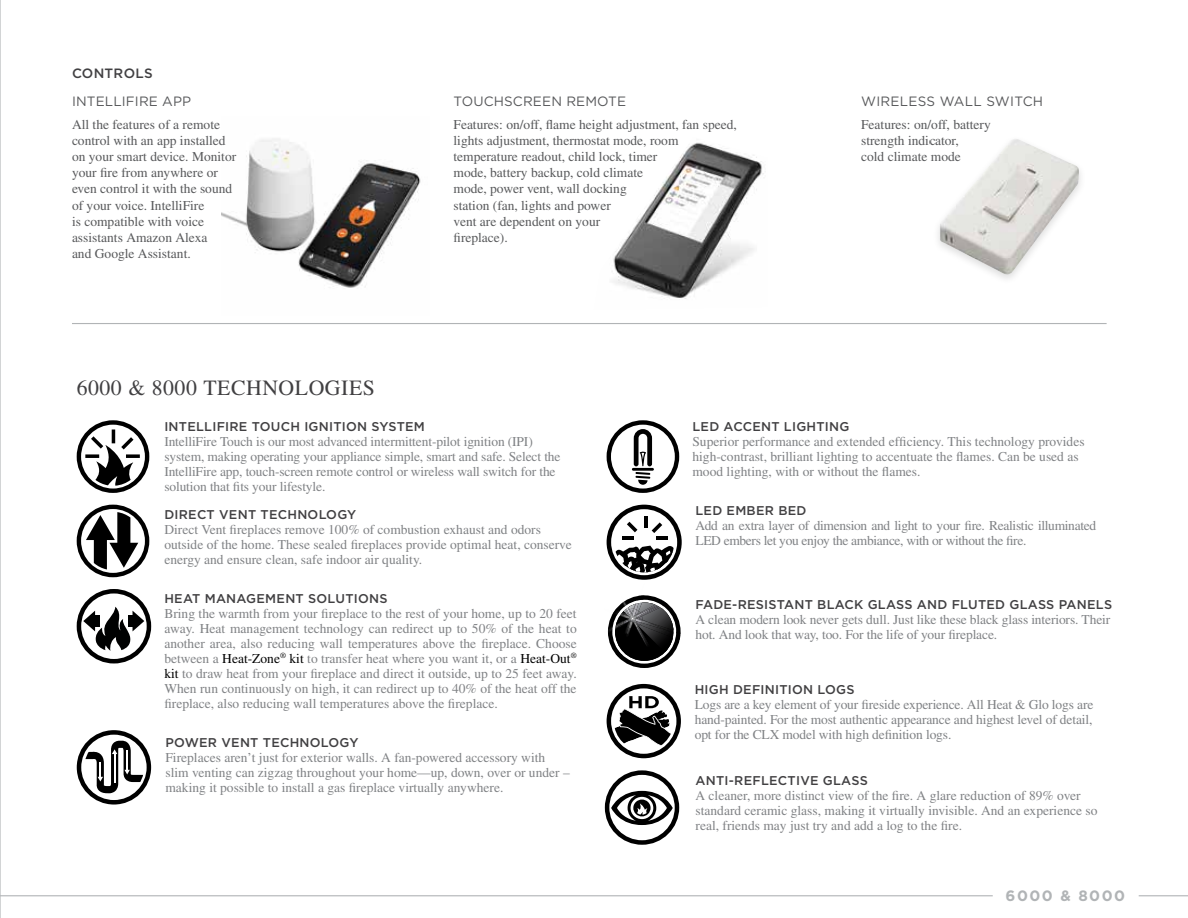
<style>
.page{position:relative;width:1188px;height:918px;background:#fff}
.page>*{position:absolute;margin:0;border:0;box-sizing:border-box;transform-origin:0 0}
.t1{font:21.75px "Times";letter-spacing:.025em;color:#414042}
.t2{font:700 15px "Gotham";letter-spacing:.1em;color:#b1b4b6}
.t3{font:13.5px/15px "Times";color:#808285}
.t4{font:13.5px/16.2px "Times";color:#58595b}
.t5{font:13.5px/15px "Times";letter-spacing:-.025em;color:#808285}
.t6{font:13.5px "Gotham";letter-spacing:.01em;color:#58595b}
.t7{font:500 13.5px "Gotham";letter-spacing:.02em;color:#414042}
.t8{font:500 12.75px "Gotham";letter-spacing:.02em;color:#414042}
.s1{color:#000}
</style>
<div class="page">
<hr style="left:1139px;top:895px;width:49px;height:1px;background:#b1b4b6">
<hr style="left:0;top:0;width:1px;height:918px;background:#b1b4b6">
<hr style="left:0;top:895px;width:993px;height:1px;background:#b1b4b6">
<img style="left:613px;top:142px;width:151px;height:157px">
<img style="left:222px;top:138px;width:199px;height:150px">
<hr style="left:72px;top:323px;width:1035px;height:1px;background:#b1b4b6">
<div style="left:77px;top:420px;width:72px;height:73px;border:4px solid #000;border-radius:50%"></div>
<svg style="left:82px;top:426px;width:61px;height:60px"></svg>
<div style="left:77px;top:505px;width:72px;height:72px;border:4px solid #000;border-radius:50%"></div>
<svg style="left:86px;top:512px;width:52px;height:57px"></svg>
<div style="left:77px;top:589px;width:74px;height:74px;border:4px solid #000;border-radius:50%"></div>
<svg style="left:83px;top:607px;width:61px;height:44px"></svg>
<svg style="left:77px;top:730px;width:74px;height:75px"></svg>
<div style="left:607px;top:420px;width:72px;height:73px;border:4px solid #000;border-radius:50%"></div>
<svg style="left:635px;top:472px;width:15px;height:13px"></svg>
<hr style="left:632px;top:468px;width:22px;height:3px;background:#000">
<svg style="left:634px;top:429px;width:18px;height:37px"></svg>
<svg style="left:606px;top:505px;width:76px;height:163px"></svg>
<svg style="left:607px;top:684px;width:74px;height:74px"></svg>
<div style="left:605px;top:770px;width:74px;height:75px;border:4px solid #000;border-radius:50%"></div>
<svg style="left:611px;top:791px;width:62px;height:34px"></svg>
<img style="left:940px;top:139px;width:139px;height:136px">
<p class="t7" style="left:72px;top:66px;width:82px">CONTROLS</p>
<p class="t6" style="left:72px;top:93px;width:121px">INTELLIFIRE APP</p>
<p class="t4" style="left:72px;top:116px;width:166px">All the features of a remote control with an app installed on your smart device. Monitor your fire from anywhere or even control it with the sound of your voice. IntelliFire<br>is compatible with voice assistants Amazon Alexa<br>and Google Assistant.</p>
<p class="t6" style="left:454px;top:93px;width:174px">TOUCHSCREEN REMOTE</p>
<p class="t4" style="left:454px;top:116px;width:285px">Features: on/off, flame height adjustment, fan speed, lights adjustment, thermostat mode, room temperature readout, child lock, timer<br>mode, battery backup, cold climate<br>mode, power vent, wall docking<br>station (fan, lights and power<br>vent are dependent on your<br>fireplace).</p>
<p class="t6" style="left:861px;top:93px;width:184px">WIRELESS WALL SWITCH</p>
<p class="t4" style="left:861px;top:116px;width:131px">Features: on/off, battery strength indicator,<br>cold climate mode</p>
<h1 class="t1" style="left:77px;top:376px;width:300px">6000 &amp; 8000 TECHNOLOGIES</h1>
<p class="t8" style="left:164px;top:419px;width:262px">INTELLIFIRE TOUCH IGNITION SYSTEM</p>
<p class="t3" style="left:164px;top:434px;width:398px">IntelliFire Touch is our most advanced intermittent-pilot ignition (IPI) system, making operating your appliance simple, smart and safe. Select the IntelliFire app, touch-screen remote control or wireless wall switch for the solution that fits your lifestyle.</p>
<p class="t8" style="left:164px;top:508px;width:193px">DIRECT VENT TECHNOLOGY</p>
<p class="t3" style="left:164px;top:522px;width:409px">Direct Vent fireplaces remove 100% of combustion exhaust and odors outside of the home. These sealed fireplaces provide optimal heat, conserve energy and ensure clean, safe indoor air quality.</p>
<p class="t8" style="left:164px;top:591px;width:225px">HEAT MANAGEMENT SOLUTIONS</p>
<p class="t3" style="left:164px;top:606px;width:414px;text-align:justify">Bring the warmth from your fireplace to the rest of your home, up to 20 feet away. Heat management technology can redirect up to 50% of the heat to another area, also reducing wall temperatures above the fireplace. Choose between a <span class="s1">Heat-Zone</span><sup>®</sup> <span class="s1">kit</span> to transfer heat where you want it, or a <span class="s1">Heat-Out</span><sup>® </sup><span class="s1">kit</span> to draw heat from your fireplace and direct it outside, up to 25 feet away.<br>When run continuously on high, it can redirect up to 40% of the heat off the fireplace, also reducing wall temperatures above the fireplace.</p>
<p class="t8" style="left:165px;top:735px;width:195px">POWER VENT TECHNOLOGY</p>
<p class="t3" style="left:165px;top:750px;width:406px">Fireplaces aren’t just for exterior walls. A fan-powered accessory with slim venting can zigzag throughout your home—up, down, over or under – making it possible to install a gas fireplace virtually anywhere.</p>
<p class="t8" style="left:692px;top:419px;width:159px">LED ACCENT LIGHTING</p>
<p class="t3" style="left:692px;top:434px;width:394px">Superior performance and extended efficiency. This technology provides high-contrast, brilliant lighting to accentuate the flames. Can be used as mood lighting, with or without the flames.</p>
<p class="t8" style="left:695px;top:503px;width:112px">LED EMBER BED</p>
<p class="t5" style="left:695px;top:518px;width:402px">Add an extra layer of dimension and light to your fire. Realistic illuminated<br>LED embers let you enjoy the ambiance, with or without the fire.</p>
<p class="t8" style="left:695px;top:597px;width:418px">FADE-RESISTANT BLACK GLASS AND FLUTED GLASS PANELS</p>
<p class="t3" style="left:695px;top:612px;width:416px">A clean modern look never gets dull. Just like these black glass interiors. Their hot. And look that way, too. For the life of your fireplace.</p>
<p class="t8" style="left:695px;top:683px;width:161px">HIGH DEFINITION LOGS</p>
<p class="t3" style="left:695px;top:697px;width:400px;text-align:justify">Logs are a key element of your fireside experience. All Heat &amp; Glo logs are hand-painted. For the most authentic appearance and highest level of detail, opt for the CLX model with high definition logs.</p>
<p class="t8" style="left:696px;top:773px;width:174px">ANTI-REFLECTIVE GLASS</p>
<p class="t3" style="left:696px;top:788px;width:403px">A cleaner, more distinct view of the fire. A glare reduction of 89% over standard ceramic glass, making it virtually invisible. And an experience so real, friends may just try and add a log to the fire.</p>
<p class="t2" style="left:1006px;top:887px;width:121px">6000 &amp; 8000</p>
</div>
